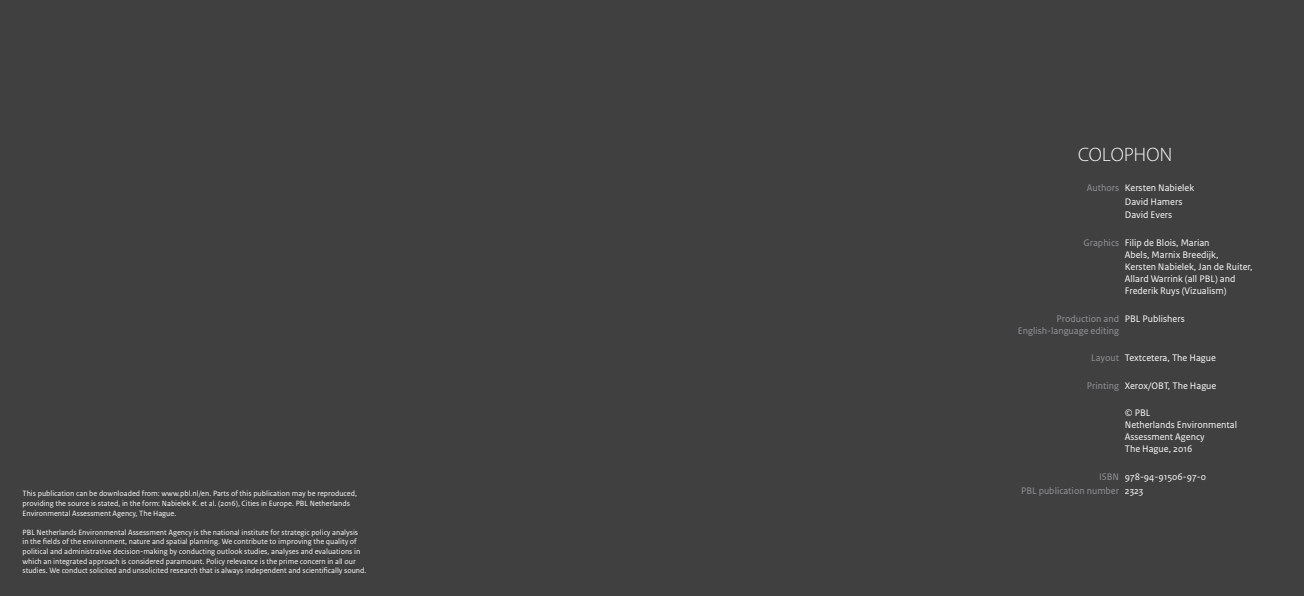
<style>
.page{position:relative;width:1304px;height:596px;background:#fff}
.page>*{position:absolute;margin:0;border:0;box-sizing:border-box;transform-origin:0 0}
.t1{font:300 19.4px "Myriad Pro";letter-spacing:.02em;color:#fff}
.t2{font:10px/12px "Rijksoverheid Sans Text";color:#fff}
.t3{font:10px/12px "Rijksoverheid Sans Text";color:#939498;text-align:right}
.t4{font:8px/9.6px "Rijksoverheid Sans Text";color:#fff}
.s1{color:#939498}
.s2{color:#fff}
</style>
<div class="page">
<div style="left:0;top:0;width:1304px;height:595px;background:#404041"></div>
<p class="t4" style="left:23px;top:489px;width:336px">This publication can be downloaded from: www.pbl.nl/en. Parts of this publication may be reproduced, providing the source is stated, in the form: Nabielek K. et al. (2016), Cities in Europe. PBL Netherlands<br>Environmental Assessment Agency, The Hague.</p>
<p class="t4" style="left:23px;top:527px;width:345px">PBL Netherlands Environmental Assessment Agency is the national institute for strategic policy analysis<br>in the fields of the environment, nature and spatial planning. We contribute to improving the quality of political and administrative decision-making by conducting outlook studies, analyses and evaluations in which an integrated approach is considered paramount. Policy relevance is the prime concern in all our studies. We conduct solicited and unsolicited research that is always independent and scientifically sound.</p>
<h1 class="t1" style="left:1078px;top:144px;width:96px">COLOPHON</h1>
<p class="t2" style="left:1125px;top:181px;width:71px;line-height:13.8px;text-indent:-38px"><span class="s1">Authors</span> Kersten Nabielek<br>David Hamers<br>David Evers</p>
<p class="t2" style="left:1125px;top:237px;width:129px;text-indent:-41px"><span class="s1">Graphics</span> Filip de Blois, Marian<br>Abels, Marnix Breedijk,<br>Kersten Nabielek, Jan de Ruiter,<br>Allard Warrink (all PBL) and<br>Frederik Ruys (Vizualism)</p>
<p class="t3" style="left:1018px;top:312px;width:103px">Production and<br>English-language editing</p>
<p class="t2" style="left:1125px;top:312px;width:61px">PBL Publishers</p>
<p class="t2" style="left:1091px;top:352px;width:126px"><span class="s1">Layout</span> Textcetera, The Hague</p>
<p class="t2" style="left:1087px;top:379px;width:131px"><span class="s1">Printing</span> Xerox/OBT, The Hague</p>
<p class="t2" style="left:1125px;top:407px;width:114px">© PBL<br>Netherlands Environmental<br>Assessment Agency<br>The Hague, 2016</p>
<p class="t3" style="left:1021px;top:470px;width:186px;line-height:13.9px;text-align:left;text-indent:78px">ISBN <span class="s2">978-94-91506-97-0<br></span>PBL publication number <span class="s2">2323</span></p>
</div>
